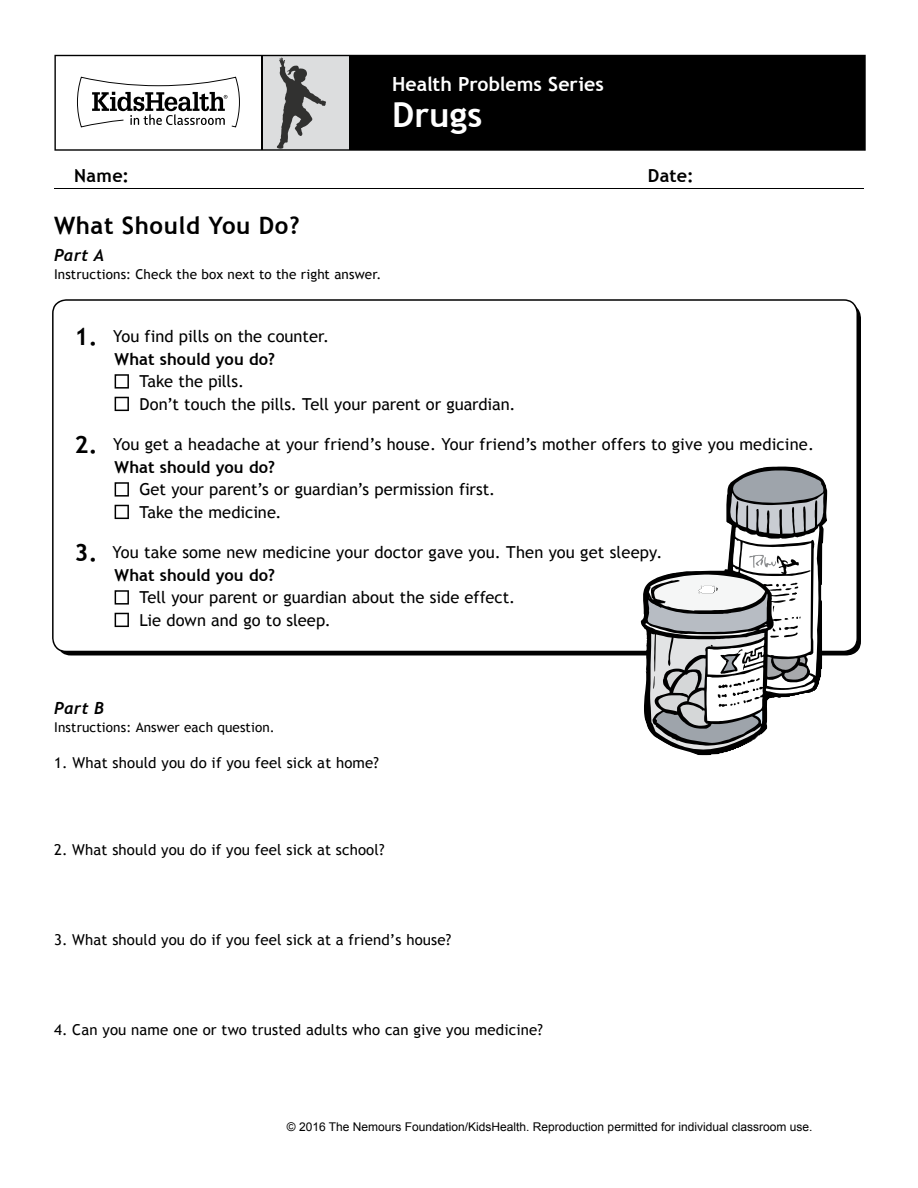
<style>
.page{position:relative;width:918px;height:1188px;background:#fff}
.page>*{position:absolute;margin:0;border:0;box-sizing:border-box;transform-origin:0 0}
.t1{font:700 34.5px "Trebuchet MS";letter-spacing:.005em;color:#fff}
.t2{font:700 24px "Trebuchet MS";letter-spacing:.025em;color:#000}
.t3{font:700 19.5px "Trebuchet MS";color:#fff}
.t4{font:700 18px "Trebuchet MS";letter-spacing:.015em;color:#000}
.t5{font:16.5px/22.5px "Trebuchet MS";letter-spacing:.005em;color:#000}
.t6{font:italic 700 16.5px "Trebuchet";letter-spacing:.01em;color:#000}
.t7{font:15px "Trebuchet MS";letter-spacing:.01em;color:#000}
.t8{font:13.5px "Trebuchet MS";letter-spacing:.01em;color:#000}
.t9{font:12px "Arial";color:#000}
.s1{font-weight:700;font-size:24px}
.s2{font-weight:700}
</style>
<div class="page">
<svg style="left:54px;top:55px;width:812px;height:96px;fill:#000"></svg>
<svg style="left:277px;top:57px;width:49px;height:91px;background:#a0a1a1"></svg>
<hr style="left:54px;top:188px;width:810px;height:1px;background:#000">
<svg style="left:52px;top:299px;width:806px;height:353px"></svg>
<svg style="left:115px;top:374px;width:14px;height:15px"></svg>
<svg style="left:115px;top:397px;width:14px;height:14px"></svg>
<svg style="left:115px;top:482px;width:14px;height:15px"></svg>
<svg style="left:115px;top:505px;width:14px;height:14px"></svg>
<svg style="left:115px;top:590px;width:14px;height:15px"></svg>
<svg style="left:115px;top:613px;width:14px;height:14px"></svg>
<svg style="left:641px;top:466px;width:186px;height:289px"></svg>
<svg style="left:645px;top:471px;width:179px;height:279px"></svg>
<p class="t3" style="left:392px;top:71px;width:213px">Health Problems Series</p>
<h1 class="t1" style="left:392px;top:93px;width:92px">Drugs</h1>
<p class="t4" style="left:74px;top:164px;width:56px">Name:</p>
<p class="t4" style="left:648px;top:164px;width:47px">Date:</p>
<h2 class="t2" style="left:54px;top:210px;width:247px">What Should You Do?</h2>
<p class="t6" style="left:54px;top:245px;width:51px">Part A</p>
<p class="t8" style="left:54px;top:266px;width:329px">Instructions: Check the box next to the right answer.</p>
<p class="t5" style="left:115px;top:325px;width:216px;text-indent:-40px"><span class="s1">1</span><span class="s1">.</span> You find pills on the counter.<br><span class="s2">What should you do?</span></p>
<p class="t5" style="left:139px;top:370px;width:378px">Take the pills.<br>Don’t touch the pills. Tell your parent or guardian.</p>
<p class="t5" style="left:115px;top:433px;width:701px;text-indent:-40px"><span class="s1">2</span><span class="s1">.</span> You get a headache at your friend’s house. Your friend’s mother offers to give you medicine.<br><span class="s2">What should you do?</span></p>
<p class="t5" style="left:139px;top:478px;width:357px">Get your parent’s or guardian’s permission first.<br>Take the medicine.</p>
<p class="t5" style="left:115px;top:541px;width:549px;text-indent:-40px"><span class="s1">3</span><span class="s1">.</span> You take some new medicine your doctor gave you. Then you get sleepy.<br><span class="s2">What should you do?</span></p>
<p class="t5" style="left:139px;top:586px;width:377px">Tell your parent or guardian about the side effect.<br>Lie down and go to sleep.</p>
<p class="t6" style="left:54px;top:698px;width:51px">Part B</p>
<p class="t8" style="left:54px;top:719px;width:222px">Instructions: Answer each question.</p>
<p class="t7" style="left:54px;top:754px;width:326px">1. What should you do if you feel sick at home?</p>
<p class="t7" style="left:54px;top:841px;width:332px">2. What should you do if you feel sick at school?</p>
<p class="t7" style="left:54px;top:931px;width:399px">3. What should you do if you feel sick at a friend’s house?</p>
<p class="t7" style="left:54px;top:1021px;width:491px">4. Can you name one or two trusted adults who can give you medicine?</p>
<p class="t9" style="left:287px;top:1120px;width:527px">© 2016 The Nemours Foundation/KidsHealth. Reproduction permitted for individual classroom use.</p>
</div>
